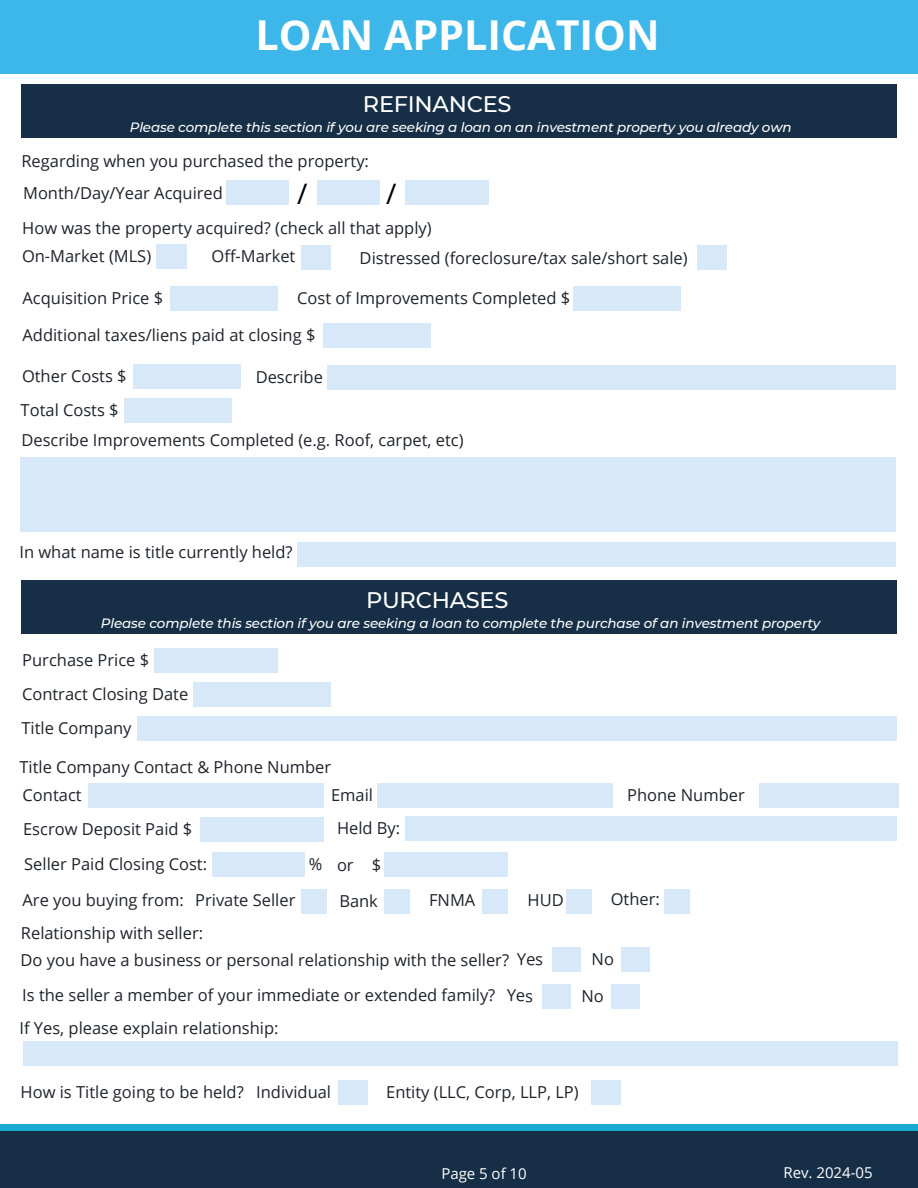
<style>
.page{position:relative;width:918px;height:1188px;background:#fff}
.page>*{position:absolute;margin:0;border:0;box-sizing:border-box;transform-origin:0 0}
.t1{font:700 41.25px "Open Sans";color:#fff}
.t2{font:28.2px "Open Sans";color:#000}
.t3{font:500 22.5px "Montserrat";letter-spacing:-.01em;color:#fff}
.t4{font:16.5px "Open Sans";color:#1e232b}
.t5{font:15px "Open Sans";color:#fff}
.t6{font:italic 500 13.5px "Montserrat";letter-spacing:-.01em;color:#fff}
</style>
<div class="page">
<div style="left:21px;top:84px;width:875px;height:54px;background:#162f46"></div>
<div style="left:0;top:1125px;width:918px;height:13px;background:#19a9d1"></div>
<div style="left:0;top:1131px;width:918px;height:57px;background:#162f46"></div>
<div style="left:0;top:0;width:918px;height:73px;background:#3db7e9"></div>
<div style="left:226px;top:180px;width:63px;height:25px;background:#d7e9f8"></div>
<div style="left:154px;top:648px;width:124px;height:25px;background:#d7e9f8"></div>
<div style="left:301px;top:245px;width:30px;height:25px;background:#d7e9f8"></div>
<div style="left:156px;top:244px;width:31px;height:25px;background:#d7e9f8"></div>
<div style="left:301px;top:889px;width:25px;height:24px;background:#d7e9f8"></div>
<div style="left:338px;top:1080px;width:29px;height:25px;background:#d7e9f8"></div>
<div style="left:21px;top:580px;width:875px;height:54px;background:#162f46"></div>
<div style="left:697px;top:245px;width:29px;height:25px;background:#d7e9f8"></div>
<div style="left:170px;top:286px;width:108px;height:24px;background:#d7e9f8"></div>
<div style="left:573px;top:286px;width:108px;height:24px;background:#d7e9f8"></div>
<div style="left:323px;top:323px;width:108px;height:25px;background:#d7e9f8"></div>
<div style="left:133px;top:364px;width:108px;height:25px;background:#d7e9f8"></div>
<div style="left:327px;top:365px;width:569px;height:25px;background:#d7e9f8"></div>
<div style="left:124px;top:398px;width:108px;height:25px;background:#d7e9f8"></div>
<div style="left:21px;top:458px;width:875px;height:74px;background:#d7e9f8"></div>
<div style="left:298px;top:542px;width:598px;height:25px;background:#d7e9f8"></div>
<div style="left:194px;top:682px;width:137px;height:25px;background:#d7e9f8"></div>
<div style="left:137px;top:717px;width:759px;height:24px;background:#d7e9f8"></div>
<div style="left:88px;top:783px;width:235px;height:24px;background:#d7e9f8"></div>
<div style="left:378px;top:783px;width:235px;height:24px;background:#d7e9f8"></div>
<div style="left:759px;top:783px;width:139px;height:24px;background:#d7e9f8"></div>
<div style="left:200px;top:817px;width:124px;height:25px;background:#d7e9f8"></div>
<div style="left:405px;top:816px;width:491px;height:25px;background:#d7e9f8"></div>
<div style="left:213px;top:852px;width:92px;height:25px;background:#d7e9f8"></div>
<div style="left:385px;top:852px;width:123px;height:25px;background:#d7e9f8"></div>
<div style="left:384px;top:890px;width:26px;height:24px;background:#d7e9f8"></div>
<div style="left:482px;top:889px;width:26px;height:24px;background:#d7e9f8"></div>
<div style="left:566px;top:889px;width:26px;height:24px;background:#d7e9f8"></div>
<div style="left:664px;top:889px;width:25px;height:24px;background:#d7e9f8"></div>
<div style="left:592px;top:1080px;width:29px;height:25px;background:#d7e9f8"></div>
<div style="left:23px;top:1041px;width:875px;height:25px;background:#d7e9f8"></div>
<div style="left:552px;top:947px;width:28px;height:25px;background:#d7e9f8"></div>
<div style="left:621px;top:947px;width:29px;height:25px;background:#d7e9f8"></div>
<div style="left:542px;top:984px;width:28px;height:24px;background:#d7e9f8"></div>
<div style="left:611px;top:984px;width:28px;height:24px;background:#d7e9f8"></div>
<div style="left:317px;top:181px;width:63px;height:24px;background:#d7e9f8"></div>
<div style="left:406px;top:181px;width:83px;height:24px;background:#d7e9f8"></div>
<p class="t1" style="left:255px;top:6px;width:406px">LOAN APPLICATION</p>
<p class="t3" style="left:363px;top:90px;width:150px">REFINANCES</p>
<p class="t6" style="left:130px;top:119px;width:663px">Please complete this section if you are seeking a loan on an investment property you already own</p>
<p class="t4" style="left:21px;top:150px;width:349px">Regarding when you purchased the property:</p>
<p class="t4" style="left:23px;top:182px;width:201px">Month/Day/Year Acquired</p>
<p class="t2" style="left:297px;top:174px;width:12px">/</p>
<p class="t2" style="left:386px;top:174px;width:12px">/</p>
<p class="t4" style="left:22px;top:217px;width:411px">How was the property acquired? (check all that apply)</p>
<p class="t4" style="left:22px;top:244px;width:131px">On-Market (MLS)</p>
<p class="t4" style="left:212px;top:244px;width:85px">Off-Market</p>
<p class="t4" style="left:360px;top:247px;width:330px">Distressed (foreclosure/tax sale/short sale)</p>
<p class="t4" style="left:23px;top:286px;width:142px">Acquisition Price $</p>
<p class="t4" style="left:297px;top:286px;width:275px">Cost of Improvements Completed $</p>
<p class="t4" style="left:23px;top:323px;width:294px">Additional taxes/liens paid at closing $</p>
<p class="t4" style="left:22px;top:365px;width:106px">Other Costs $</p>
<p class="t4" style="left:256px;top:366px;width:69px">Describe</p>
<p class="t4" style="left:21px;top:399px;width:100px">Total Costs $</p>
<p class="t4" style="left:21px;top:428px;width:444px">Describe Improvements Completed (e.g. Roof, carpet, etc)</p>
<p class="t4" style="left:20px;top:541px;width:275px">In what name is title currently held?</p>
<p class="t3" style="left:366px;top:586px;width:144px">PURCHASES</p>
<p class="t6" style="left:101px;top:615px;width:721px">Please complete this section if you are seeking a loan to complete the purchase of an investment property</p>
<p class="t4" style="left:22px;top:649px;width:128px">Purchase Price $</p>
<p class="t4" style="left:22px;top:682px;width:168px">Contract Closing Date</p>
<p class="t4" style="left:21px;top:717px;width:112px">Title Company</p>
<p class="t4" style="left:20px;top:755px;width:313px">Title Company Contact &amp; Phone Number</p>
<p class="t4" style="left:23px;top:783px;width:61px">Contact</p>
<p class="t4" style="left:331px;top:783px;width:43px">Email</p>
<p class="t4" style="left:627px;top:783px;width:119px">Phone Number</p>
<p class="t4" style="left:23px;top:818px;width:171px">Escrow Deposit Paid $</p>
<p class="t4" style="left:337px;top:816px;width:65px">Held By:</p>
<p class="t4" style="left:24px;top:852px;width:184px">Seller Paid Closing Cost:</p>
<p class="t4" style="left:309px;top:852px;width:15px">%</p>
<p class="t4" style="left:337px;top:854px;width:18px">or</p>
<p class="t4" style="left:372px;top:853px;width:11px">$</p>
<p class="t4" style="left:195px;top:889px;width:102px">Private Seller</p>
<p class="t4" style="left:339px;top:889px;width:40px">Bank</p>
<p class="t4" style="left:429px;top:889px;width:48px">FNMA</p>
<p class="t4" style="left:528px;top:889px;width:38px">HUD</p>
<p class="t4" style="left:611px;top:887px;width:51px">Other:</p>
<p class="t4" style="left:21px;top:921px;width:184px">Relationship with seller:</p>
<p class="t4" style="left:23px;top:888px;width:163px">Are you buying from:</p>
<p class="t4" style="left:21px;top:948px;width:490px">Do you have a business or personal relationship with the seller?</p>
<p class="t4" style="left:22px;top:983px;width:475px">Is the seller a member of your immediate or extended family?</p>
<p class="t4" style="left:20px;top:1016px;width:260px">If Yes, please explain relationship:</p>
<p class="t4" style="left:592px;top:947px;width:24px">No</p>
<p class="t4" style="left:582px;top:984px;width:24px">No</p>
<p class="t4" style="left:21px;top:1080px;width:225px">How is Title going to be held?</p>
<p class="t4" style="left:256px;top:1080px;width:76px">Individual</p>
<p class="t4" style="left:386px;top:1080px;width:194px">Entity (LLC, Corp, LLP, LP)</p>
<p class="t5" style="left:441px;top:1163px;width:87px">Page 5 of 10</p>
<p class="t5" style="left:783px;top:1162px;width:91px">Rev. 2024-05</p>
</div>
